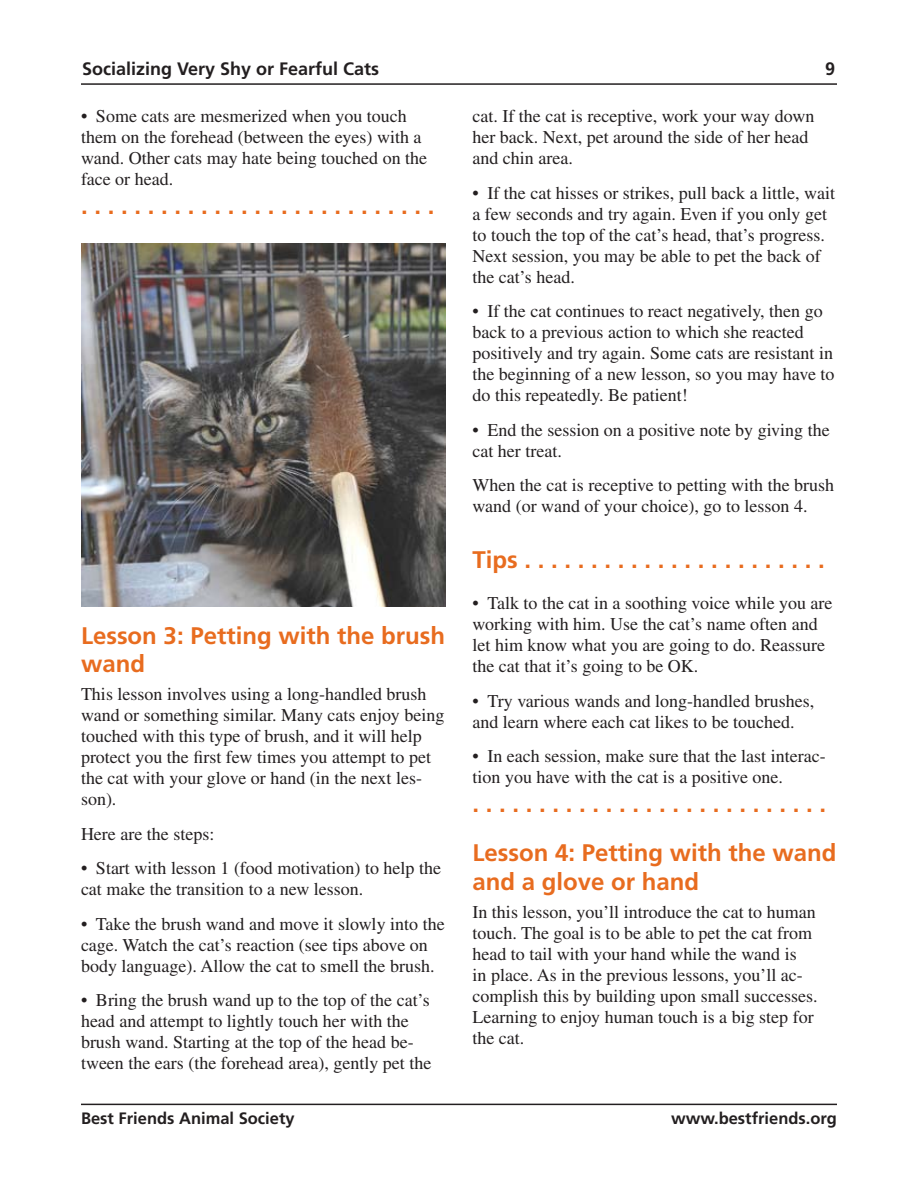
<style>
.page{position:relative;width:918px;height:1188px;background:#fff}
.page>*{position:absolute;margin:0;border:0;box-sizing:border-box;transform-origin:0 0}
.t1{font:700 24px/49.1px "Frutiger";color:#e86c1f}
.t2{font:18px/21px "Times";color:#231f20}
.t3{font:700 18px "Frutiger";color:#231f20}
.t4{font:700 16.5px "Frutiger";color:#231f20}
</style>
<div class="page">
<hr style="left:81px;top:1104px;width:756px;height:1px;background:#231f20">
<hr style="left:81px;top:83px;width:756px;height:2px;background:#231f20">
<img style="left:81px;top:243px;width:365px;height:364px">
<p class="t3" style="left:82px;top:58px;width:299px">Socializing Very Shy or Fearful Cats</p>
<p class="t2" style="left:81px;top:105px;width:348px">• Some cats are mesmerized when you touch them on the forehead (between the eyes) with a wand. Other cats may hate being touched on the face or head.</p>
<h1 class="t1" style="left:81px;top:181px;width:355px">. . . . . . . . . . . . . . . . . . . . . . . . . . .</h1>
<h1 class="t1" style="left:81px;top:621px;width:366px;line-height:28.8px">Lesson 3: Petting with the brush wand</h1>
<p class="t2" style="left:81px;top:683px;width:365px">This lesson involves using a long-handled brush wand or something similar. Many cats enjoy being touched with this type of brush, and it will help protect you the first few times you attempt to pet the cat with your glove or hand (in the next les&shy;son).</p>
<p class="t2" style="left:81px;top:823px;width:135px">Here are the steps:</p>
<p class="t2" style="left:81px;top:857px;width:362px">• Start with lesson 1 (food motivation) to help the cat make the transition to a new lesson.</p>
<p class="t2" style="left:81px;top:913px;width:365px">• Take the brush wand and move it slowly into the cage. Watch the cat’s reaction (see tips above on body language). Allow the cat to smell the brush.</p>
<p class="t2" style="left:81px;top:989px;width:352px">• Bring the brush wand up to the top of the cat’s head and attempt to lightly touch her with the brush wand. Starting at the top of the head be&shy;tween the ears (the forehead area), gently pet the</p>
<p class="t2" style="left:472px;top:105px;width:343px">cat. If the cat is receptive, work your way down her back. Next, pet around the side of her head and chin area.</p>
<p class="t2" style="left:472px;top:182px;width:364px">• If the cat hisses or strikes, pull back a little, wait a few seconds and try again. Even if you only get to touch the top of the cat’s head, that’s progress.<br>Next session, you may be able to pet the back of the cat’s head.</p>
<p class="t2" style="left:472px;top:300px;width:364px">• If the cat continues to react negatively, then go back to a previous action to which she reacted positively and try again. Some cats are resistant in the beginning of a new lesson, so you may have to do this repeatedly. Be patient!</p>
<p class="t2" style="left:472px;top:419px;width:359px">• End the session on a positive note by giving the cat her treat.</p>
<p class="t2" style="left:472px;top:474px;width:363px">When the cat is receptive to petting with the brush wand (or wand of your choice), go to lesson 4.</p>
<h1 class="t1" style="left:472px;top:535px;width:354px">Tips . . . . . . . . . . . . . . . . . . . . . . .</h1>
<p class="t2" style="left:472px;top:593px;width:362px">• Talk to the cat in a soothing voice while you are working with him. Use the cat’s name often and let him know what you are going to do. Reassure the cat that it’s going to be OK.</p>
<p class="t2" style="left:472px;top:690px;width:343px">• Try various wands and long-handled brushes, and learn where each cat likes to be touched.</p>
<p class="t2" style="left:472px;top:746px;width:355px">• In each session, make sure that the last interac&shy;tion you have with the cat is a positive one.</p>
<h1 class="t1" style="left:472px;top:779px;width:366px">. . . . . . . . . . . . . . . . . . . . . . . . . . .<br>Lesson 4: Petting with the wand</h1>
<h1 class="t1" style="left:472px;top:857px;width:228px">and a glove or hand</h1>
<p class="t2" style="left:472px;top:901px;width:347px">In this lesson, you’ll introduce the cat to human touch. The goal is to be able to pet the cat from head to tail with your hand while the wand is<br>in place. As in the previous lessons, you’ll ac&shy;complish this by building upon small successes.<br>Learning to enjoy human touch is a big step for the cat.</p>
<p class="t4" style="left:81px;top:1109px;width:215px">Best Friends Animal Society</p>
<p class="t4" style="left:671px;top:1109px;width:167px">www.bestfriends.org</p>
</div>
